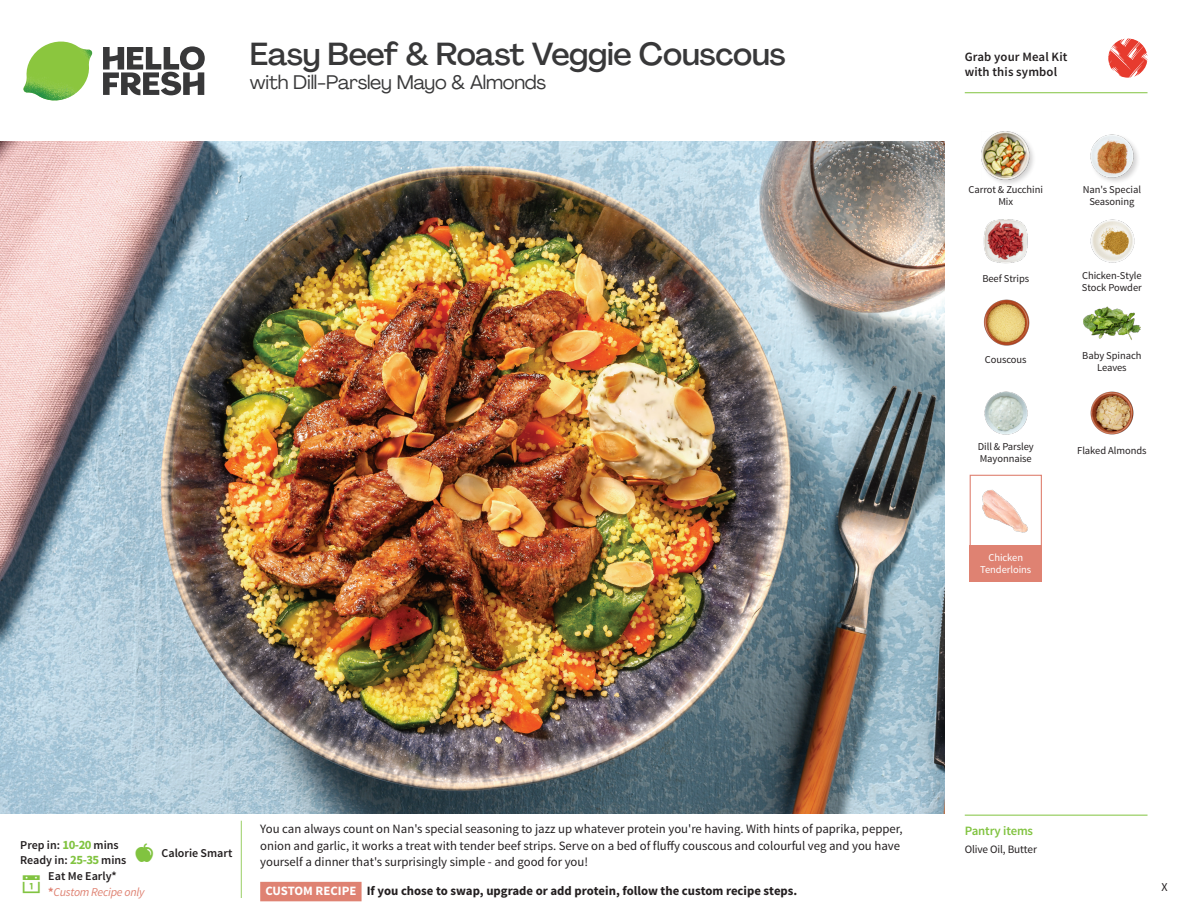
<style>
.page{position:relative;width:1188px;height:918px;background:#fff}
.page>*{position:absolute;margin:0;border:0;box-sizing:border-box;transform-origin:0 0}
._15_Titel_UK{font:500 31.5px "Agrandir";letter-spacing:-.015em;color:#383839}
._15_Titel_UK-2{font:19.5px "Agrandir";letter-spacing:-.01em;color:#383839}
.Step_6_Text_AU{font:12.75px/16.5px "Source Sans Pro";color:#231f20}
.Step_6_Text_AU-2{font:700 12.75px "Source Sans Pro";color:#231f20}
.t1{font:600 12.75px/15px "Source Sans Pro";letter-spacing:.01em;color:#231f20}
._04_Headers_Front{font:600 12.75px "Source Sans Pro";letter-spacing:-.01em;color:#81c340}
._04_Intro{font:600 12px "Source Sans Pro";color:#231f20}
._04_Intro-2{font:italic 12px "Source Sans Pro";letter-spacing:-.02em;color:#df8272}
.t2{font:12px "Source Sans Pro";color:#231f20}
._05_Pantry{font:11.25px "Source Sans Pro";letter-spacing:-.01em;color:#231f20}
._18_FRONT_ingredient{font:10.5px/12px "Source Sans Pro";letter-spacing:-.005em;color:#231f20;text-align:center}
._18_FRONT_ingredient-2{font:10.5px/12px "Source Sans Pro";letter-spacing:-.005em;color:#fff;text-align:center}
.s1{font-weight:700;font-size:12.75px;color:#81c340}
.s2{font-weight:700;font-style:normal}
.s3{color:#fff}
</style>
<div class="page">
<svg style="left:103px;top:46px;width:102px;height:49px"></svg>
<img style="left:23px;top:42px;width:69px;height:59px">
<svg style="left:240px;top:820px;width:122px;height:82px"></svg>
<img style="left:0;top:142px;width:945px;height:672px">
<div style="left:970px;top:475px;width:72px;height:72px;border:1px solid #df8272"></div>
<div style="left:970px;top:545px;width:72px;height:36px;background:#df8272"></div>
<img style="left:982px;top:489px;width:46px;height:44px">
<img style="left:1083px;top:306px;width:58px;height:34px">
<img style="left:1090px;top:391px;width:44px;height:44px">
<img style="left:984px;top:391px;width:44px;height:44px">
<img style="left:1090px;top:219px;width:45px;height:44px">
<img style="left:983px;top:219px;width:45px;height:45px">
<img style="left:983px;top:299px;width:47px;height:47px">
<div style="left:980px;top:130px;width:56px;height:57px;background:#231f20;opacity:.2"></div>
<img style="left:981px;top:131px;width:48px;height:48px">
<img style="left:1090px;top:134px;width:48px;height:48px">
<svg style="left:1091px;top:38px;width:57px;height:56px"></svg>
<hr style="left:965px;top:815px;width:183px;height:1px;background:#81c340">
<hr style="left:965px;top:92px;width:183px;height:1px;background:#81c340">
<p class="_15_Titel_UK" style="left:250px;top:35px;width:537px">Easy Beef &amp; Roast Veggie Couscous</p>
<p class="_15_Titel_UK-2" style="left:250px;top:71px;width:298px">with Dill-Parsley Mayo &amp; Almonds</p>
<p class="t1" style="left:965px;top:50px;width:104px">Grab your Meal Kit with this symbol</p>
<p class="_18_FRONT_ingredient" style="left:968px;top:183px;width:76px">Carrot &amp; Zucchini<br>Mix</p>
<p class="_18_FRONT_ingredient" style="left:1083px;top:183px;width:60px">Nan's Special<br>Seasoning</p>
<p class="_18_FRONT_ingredient" style="left:982px;top:273px;width:48px">Beef Strips</p>
<p class="_18_FRONT_ingredient" style="left:1082px;top:270px;width:61px;text-align:left">Chicken-Style<br>Stock Powder</p>
<p class="_18_FRONT_ingredient" style="left:985px;top:353px;width:43px">Couscous</p>
<p class="_18_FRONT_ingredient" style="left:1082px;top:350px;width:61px">Baby Spinach<br>Leaves</p>
<p class="_18_FRONT_ingredient" style="left:978px;top:440px;width:58px;text-align:left">Dill &amp; Parsley<br>Mayonnaise</p>
<p class="_18_FRONT_ingredient" style="left:1077px;top:445px;width:71px">Flaked Almonds</p>
<p class="_18_FRONT_ingredient-2" style="left:980px;top:551px;width:53px">Chicken<br>Tenderloins</p>
<p class="_04_Intro" style="left:20px;top:838px;width:100px">Prep in: <span class="s1">10-20</span> mins</p>
<p class="_04_Intro" style="left:20px;top:853px;width:108px">Ready in: <span class="s1">25-35</span> mins</p>
<p class="_04_Intro" style="left:48px;top:869px;width:70px">Eat Me Early*</p>
<p class="_04_Intro-2" style="left:48px;top:885px;width:98px"><span class="s2">*</span>Custom Recipe only</p>
<p class="_04_Intro" style="left:162px;top:846px;width:72px">Calorie Smart</p>
<p class="Step_6_Text_AU" style="left:260px;top:821px;width:644px">You can always count on Nan's special seasoning to jazz up whatever protein you're having. With hints of paprika, pepper, onion and garlic, it works a treat with tender beef strips. Serve on a bed of fluffy couscous and colourful veg and you have yourself a dinner that's surprisingly simple - and good for you!</p>
<p class="Step_6_Text_AU-2" style="left:265px;top:883px;width:533px"><span class="s3">CUSTOM RECIPE</span> If you chose to swap, upgrade or add protein, follow the custom recipe steps.</p>
<p class="_04_Headers_Front" style="left:965px;top:822px;width:70px">Pantry items</p>
<p class="_05_Pantry" style="left:965px;top:842px;width:74px">Olive Oil, Butter</p>
<p class="t2" style="left:1162px;top:879px;width:8px">X</p>
</div>
